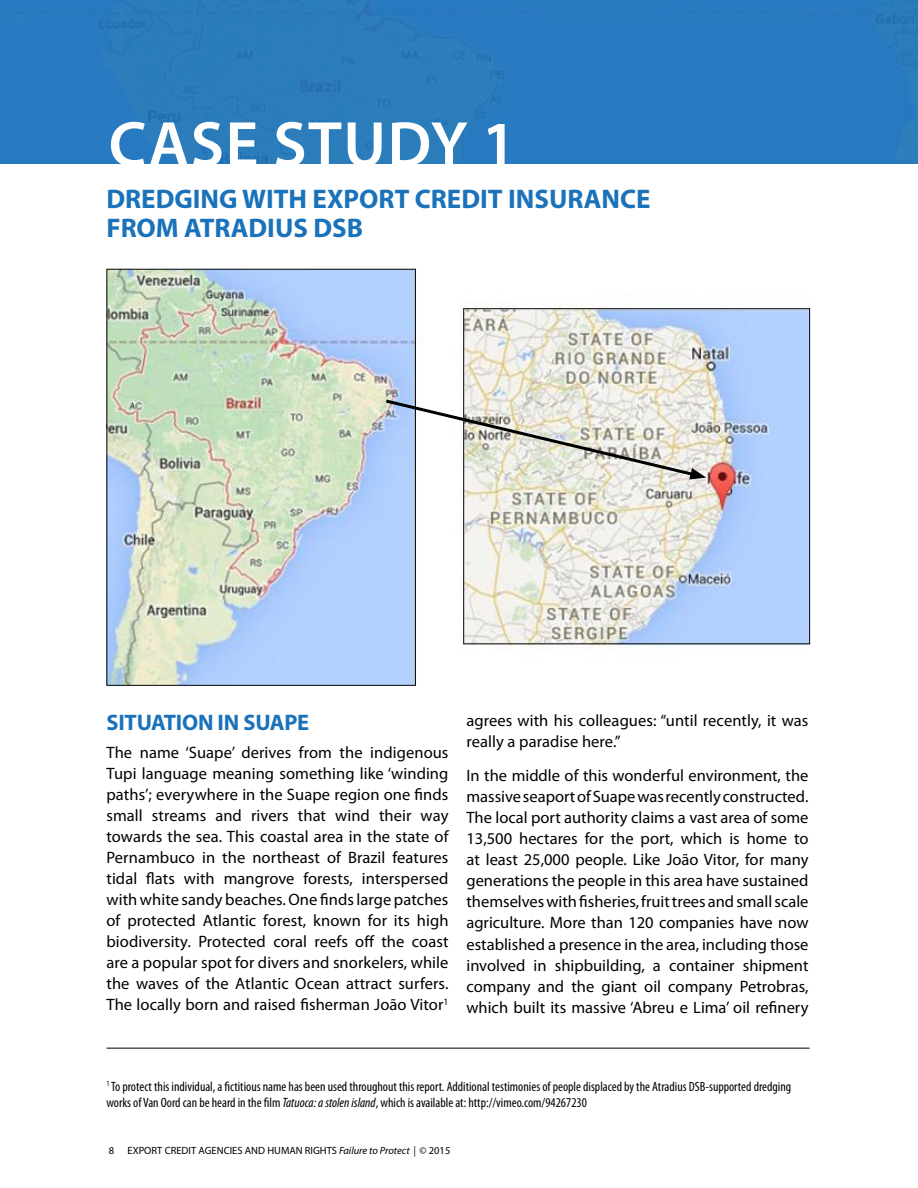
<style>
.page{position:relative;width:918px;height:1188px;background:#fff}
.page>*{position:absolute;margin:0;border:0;box-sizing:border-box;transform-origin:0 0}
.t1{font:600 64.5px "Myriad Pro";color:#fff}
.t2{font:700 27px/28.5px "Myriad Pro";color:#1a72ba}
.t3{font:700 22.5px "Myriad Pro";letter-spacing:-.01em;color:#1a72ba}
.t4{font:16.5px/21px "Myriad Pro";letter-spacing:.005em;color:#000;text-align:justify}
.t5{font:condensed 13.5px/16.2px "Myriad Pro";color:#000}
.t6{font:10.5px "Myriad Pro";color:#000}
.s1{font-style:italic}
</style>
<div class="page">
<div style="left:0;top:0;width:918px;height:163px;background:#287bc0"></div>
<img style="left:108px;top:271px;width:700px;height:413px">
<div style="left:106px;top:269px;width:310px;height:417px;border:1px solid #000"></div>
<div style="left:463px;top:308px;width:347px;height:336px;border:1px solid #000"></div>
<hr style="left:106px;top:1048px;width:704px;height:1px;background:#000">
<svg style="left:383px;top:397px;width:323px;height:83px"></svg>
<h1 class="t1" style="left:109px;top:103px;width:38px">CASE</h1>
<h1 class="t1" style="left:273px;top:103px;width:40px">STUD</h1>
<h1 class="t1" style="left:431px;top:103px;width:87px">Y 1</h1>
<h2 class="t2" style="left:106px;top:184px;width:546px">DREDGING WITH EXPORT CREDIT INSURANCE<br>FROM ATRADIUS DSB</h2>
<h3 class="t3" style="left:106px;top:708px;width:204px">SITUATION IN SUAPE</h3>
<p class="t4" style="left:106px;top:742px;width:344px">The name ‘Suape’ derives from the indigenous Tupi language meaning something like ‘winding paths’; everywhere in the Suape region one finds small streams and rivers that wind their way towards the sea. This coastal area in the state of Pernambuco in the northeast of Brazil features tidal flats with mangrove forests, interspersed with white sandy beaches. One finds large patches of protected Atlantic forest, known for its high biodiversity. Protected coral reefs off the coast are a popular spot for divers and snorkelers, while the waves of the Atlantic Ocean attract surfers.<br>The locally born and raised fisherman João Vitor<sup>1</sup></p>
<p class="t4" style="left:467px;top:710px;width:343px">agrees with his colleagues: “until recently, it was really a paradise here.”</p>
<p class="t4" style="left:467px;top:765px;width:344px">In the middle of this wonderful environment, the massive seaport of Suape was recently constructed.<br>The local port authority claims a vast area of some 13,500 hectares for the port, which is home to at least 25,000 people. Like João Vitor, for many generations the people in this area have sustained themselves with fisheries, fruit trees and small scale agriculture. More than 120 companies have now established a presence in the area, including those involved in shipbuilding, a container shipment company and the giant oil company Petrobras, which built its massive ‘Abreu e Lima’ oil refinery</p>
<p class="t5" style="left:106px;top:1078px;width:686px"><sup>1</sup> To protect this individual, a fictitious name has been used throughout this report. Additional testimonies of people displaced by the Atradius DSB-supported dredging works of Van Oord can be heard in the film <span class="s1">Tatuoca: a stolen island</span>, which is available at: http://vimeo.com/94267230</p>
<p class="t6" style="left:109px;top:1144px;width:7px">8</p>
<p class="t6" style="left:128px;top:1144px;width:324px">EXPORT CREDIT AGENCIES AND HUMAN RIGHTS <span class="s1">Failure to Protect |</span> © 2015</p>
</div>
